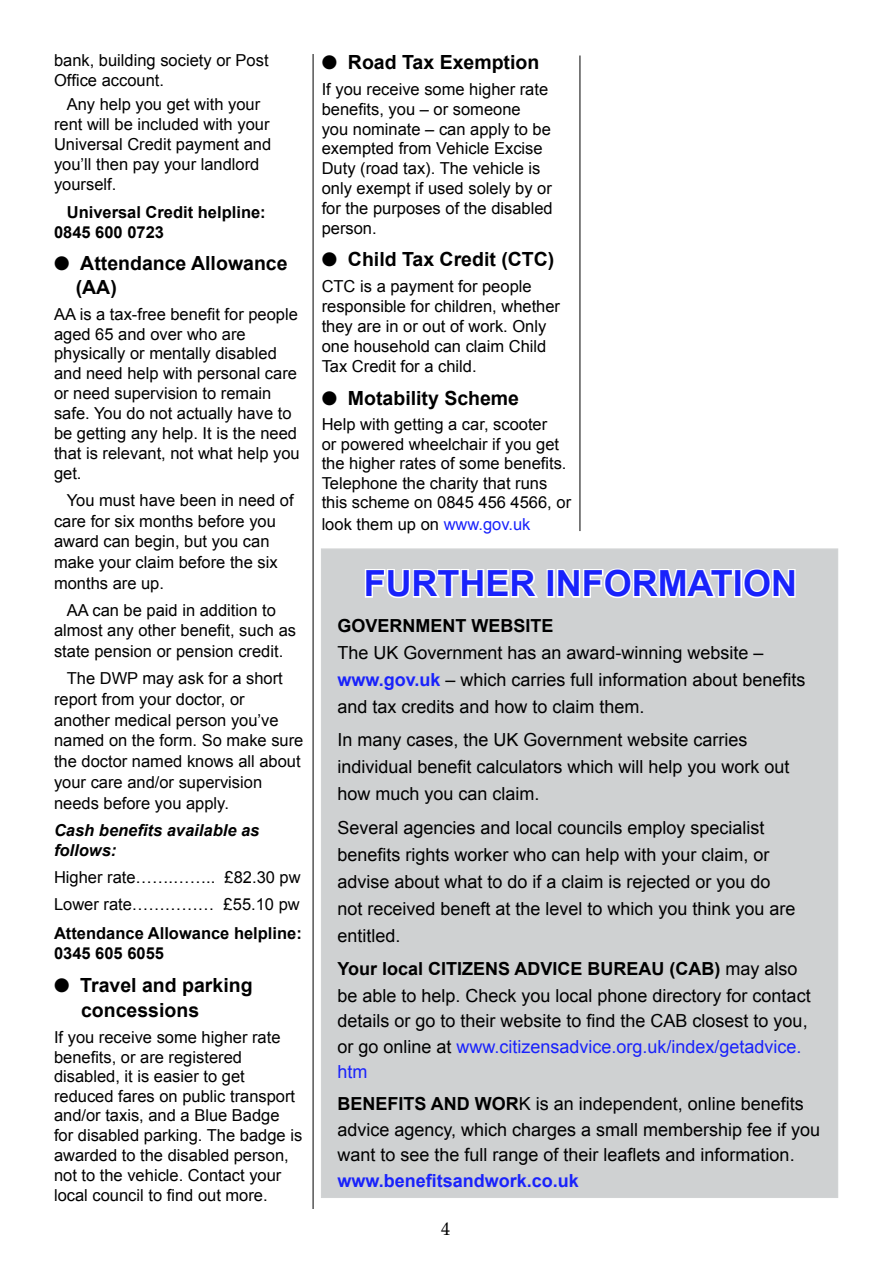
<style>
.page{position:relative;width:893px;height:1263px;background:#fff}
.page>*{position:absolute;margin:0;border:0;box-sizing:border-box;transform-origin:0 0}
.t1{font:700 36px "Arial";color:#1922fb}
.t2{font:700 19.5px/23.4px "Arial";color:#000}
.t3{font:18px/27px "Arial";color:#000}
.t4{font:700 18px "Arial";color:#000}
.t5{font:700 18px "Arial";color:#1922fb}
.t6{font:18px "Palatino";color:#000}
.t7{font:16.5px/19.8px "Arial";color:#000}
.t8{font:700 16.5px/20px "Arial";color:#000}
.t9{font:italic 700 16.5px/20.7px "Arial";color:#000}
.s1{color:#1922fb}
.s2{font-weight:700;color:#1922fb}
.s3{font-weight:700}
</style>
<div class="page">
<div style="left:321px;top:548px;width:517px;height:650px;background:#cfd1d2"></div>
<svg style="left:365px;top:569px;width:173px;height:29px"></svg>
<div style="left:547px;top:569px;width:8px;height:29px;border:3px solid #fff"></div>
<svg style="left:557px;top:568px;width:177px;height:30px"></svg>
<div style="left:734px;top:569px;width:8px;height:29px;border:3px solid #fff"></div>
<svg style="left:741px;top:568px;width:55px;height:30px"></svg>
<hr style="left:313px;top:54px;width:1px;height:1155px;background:#000">
<hr style="left:580px;top:56px;width:1px;height:475px;background:#000">
<p class="t7" style="left:54px;top:50px;width:216px">bank, building society or Post<br>Office account.</p>
<p class="t7" style="left:54px;top:95px;width:219px;text-indent:13px">Any help you get with your rent will be included with your<br>Universal Credit payment and you’ll then pay your landlord yourself.</p>
<p class="t8" style="left:54px;top:203px;width:213px;text-indent:13px">Universal Credit helpline:<br>0845 600 0723</p>
<p class="t2" style="left:76px;top:252px;width:213px;text-indent:-22px">● Attendance Allowance (AA)</p>
<p class="t7" style="left:54px;top:304px;width:247px">AA is a tax-free benefit for people aged 65 and over who are physically or mentally disabled and need help with personal care or need supervision to remain safe. You do not actually have to be getting any help. It is the need that is relevant, not what help you get.</p>
<p class="t7" style="left:54px;top:490px;width:241px;line-height:20.7px;text-indent:13px">You must have been in need of care for six months before you award can begin, but you can make your claim before the six months are up.</p>
<p class="t7" style="left:54px;top:600px;width:244px;line-height:20.7px;text-indent:13px">AA can be paid in addition to almost any other benefit, such as state pension or pension credit.</p>
<p class="t7" style="left:54px;top:668px;width:251px;line-height:20.7px;text-indent:13px">The DWP may ask for a short report from your doctor, or another medical person you’ve named on the form. So make sure the doctor named knows all about your care and/or supervision needs before you apply.</p>
<p class="t9" style="left:54px;top:820px;width:207px">Cash benefits available as follows:</p>
<p class="t7" style="left:54px;top:864px;width:248px;line-height:27.2px">Higher rate…….…….. £82.30 pw<br>Lower rate…………… £55.10 pw</p>
<p class="t8" style="left:54px;top:924px;width:249px">Attendance Allowance helpline:<br>0345 605 6055</p>
<p class="t2" style="left:81px;top:973px;width:173px;line-height:25.5px;text-indent:-27px">● Travel and parking concessions</p>
<p class="t7" style="left:54px;top:1028px;width:250px">If you receive some higher rate benefits, or are registered disabled, it is easier to get reduced fares on public transport and/or taxis, and a Blue Badge for disabled parking. The badge is awarded to the disabled person, not to the vehicle. Contact your local council to find out more.</p>
<p class="t2" style="left:322px;top:51px;width:219px">● Road Tax Exemption</p>
<p class="t7" style="left:322px;top:79px;width:233px">If you receive some higher rate benefits, you – or someone<br>you nominate – can apply to be exempted from Vehicle Excise<br>Duty (road tax). The vehicle is only exempt if used solely by or for the purposes of the disabled person.</p>
<p class="t2" style="left:322px;top:248px;width:234px">● Child Tax Credit (CTC)</p>
<p class="t7" style="left:322px;top:277px;width:240px">CTC is a payment for people responsible for children, whether they are in or out of work. Only one household can claim Child<br>Tax Credit for a child.</p>
<p class="t2" style="left:322px;top:387px;width:199px">● Motability Scheme</p>
<p class="t7" style="left:322px;top:415px;width:251px">Help with getting a car, scooter<br>or powered wheelchair if you get the higher rates of some benefits.<br>Telephone the charity that runs this scheme on 0845 456 4566, or</p>
<p class="t7" style="left:322px;top:514px;width:210px">look them up on <span class="s1">www.gov.uk</span></p>
<h1 class="t1" style="left:364px;top:560px;width:74px">Further</h1>
<h1 class="t1" style="left:546px;top:560px;width:109px">informati</h1>
<h1 class="t1" style="left:743px;top:560px;width:55px">on</h1>
<p class="t4" style="left:337px;top:613px;width:187px">Government website</p>
<p class="t3" style="left:337px;top:639px;width:470px">The UK Government has an award-winning website – <span class="s2">www.gov.uk</span> – which carries full information about benefits and tax credits and how to claim them.</p>
<p class="t3" style="left:337px;top:726px;width:454px">In many cases, the UK Government website carries individual benefit calculators which will help you work out how much you can claim.</p>
<p class="t3" style="left:337px;top:814px;width:460px">Several agencies and local councils employ specialist benefits rights worker who can help with your claim, or advise about what to do if a claim is rejected or you do not received beneft at the level to which you think you are entitled.</p>
<p class="t4" style="left:337px;top:957px;width:226px">Your local Citizens Advice</p>
<p class="t4" style="left:587px;top:957px;width:40px">Burea</p>
<p class="t3" style="left:337px;top:956px;width:475px;line-height:26px;text-indent:314px"><span class="s3">u (CAB)</span> may also be able to help. Check you local phone directory for contact details or go to their website to find the CAB closest to you, or go online at <span class="s1">www.citizensadvice.org.uk/index/getadvice. htm</span></p>
<p class="t4" style="left:337px;top:1092px;width:49px">Benefits</p>
<p class="t3" style="left:337px;top:1091px;width:484px;line-height:25.5px;text-indent:93px"><span class="s3">and Wor</span>k is an independent, online benefits advice agency, which charges a small membership fee if you want to see the full range of their leaflets and information.</p>
<p class="t5" style="left:337px;top:1169px;width:243px">www.benefitsandwork.co.uk</p>
<p class="t6" style="left:441px;top:1214px;width:10px">4</p>
</div>
